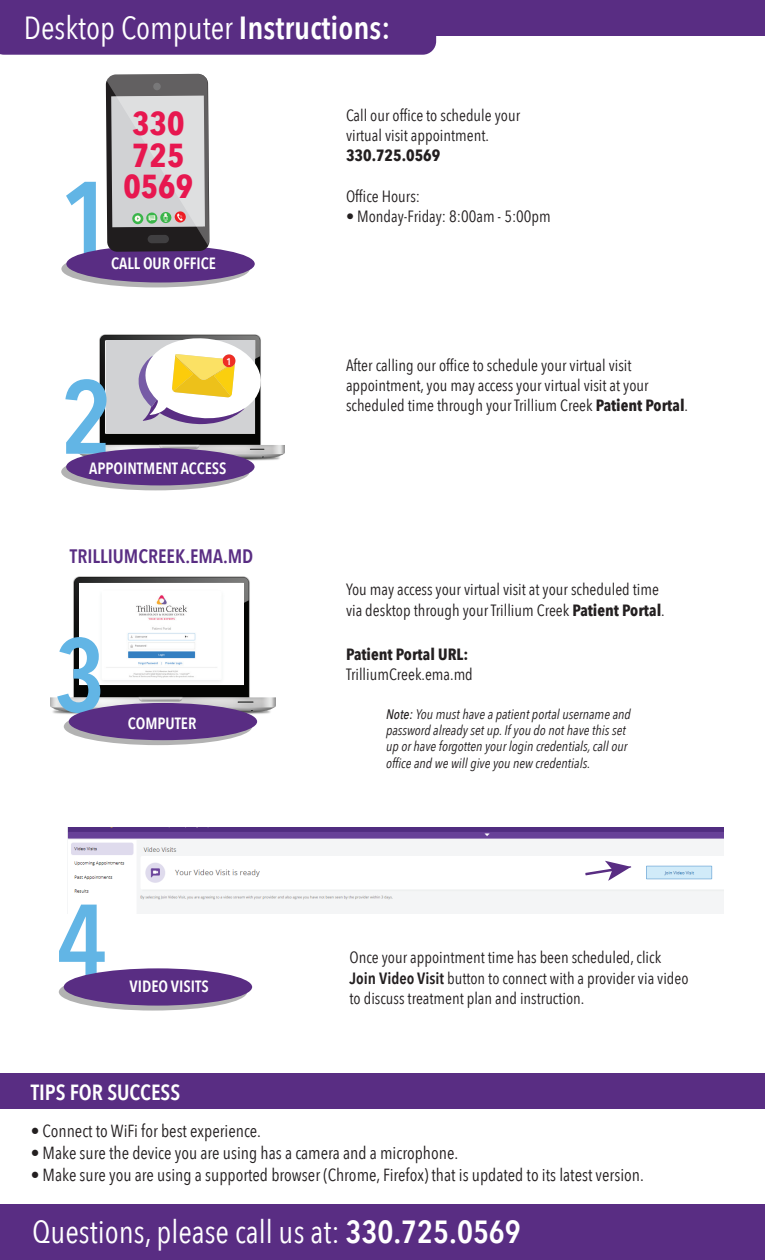
<style>
.page{position:relative;width:765px;height:1260px;background:#fff}
.page>*{position:absolute;margin:0;border:0;box-sizing:border-box;transform-origin:0 0}
.t1{font:600 103.25px/198.6px "Avenir Next Condensed";color:#62b5e5}
.t2{font:700 33.12px/31.6px "Avenir Next Condensed";color:#e7174f}
.t3{font:32px "Avenir Next Condensed";color:#fff}
.t4{font:600 21.88px "Avenir Next Condensed";color:#fff}
.t5{font:600 19.5px "Avenir Next Condensed";color:#592d83}
.t6{font:17.5px "Avenir Next Condensed";color:#231f20}
.t7{font:16.25px/20.2px "Avenir Next Condensed";color:#231f20}
.t8{font:600 16.25px "Avenir Next Condensed";color:#fff}
.t9{font:700 16.25px "Avenir Next Condensed";color:#231f20}
.t10{font:italic 13.75px/16.2px "Avenir Next Condensed";color:#231f20}
.t11{font:600 9.75px "Avenir Next Condensed";color:#fff}
.s1{font-weight:600}
.s2{font-weight:700}
.s3{font-weight:500}
</style>
<div class="page">
<img style="left:79px;top:334px;width:205px;height:127px">
<div style="left:106px;top:340px;width:149px;height:92px;background:#d1d2d4"></div>
<svg style="left:138px;top:338px;width:124px;height:86px"></svg>
<svg style="left:61px;top:250px;width:189px;height:37px"></svg>
<div style="left:10px;top:0;width:755px;height:35px;background:#592d83"></div>
<svg style="left:0;top:0;width:436px;height:55px"></svg>
<div style="left:66px;top:245px;width:189px;height:37px;background:#592d83;border-radius:50%"></div>
<svg style="left:61px;top:453px;width:189px;height:37px"></svg>
<div style="left:66px;top:448px;width:189px;height:37px;background:#592d83;border-radius:50%"></div>
<svg style="left:106px;top:74px;width:103px;height:178px;background:#a5a5a5"></svg>
<img style="left:50px;top:576px;width:226px;height:139px">
<img style="left:80px;top:583px;width:163px;height:101px">
<svg style="left:64px;top:707px;width:188px;height:38px"></svg>
<div style="left:69px;top:702px;width:188px;height:38px;background:#592d83;border-radius:50%"></div>
<img style="left:68px;top:827px;width:656px;height:86px">
<svg style="left:583px;top:860px;width:48px;height:20px"></svg>
<svg style="left:59px;top:973px;width:188px;height:37px"></svg>
<div style="left:64px;top:968px;width:188px;height:37px;background:#592d83;border-radius:50%"></div>
<div style="left:0;top:1204px;width:765px;height:55px;background:#592d83"></div>
<div style="left:0;top:1072px;width:765px;height:36px;background:#592d83"></div>
<h3 class="t3" style="left:24px;top:0;width:368px">Desktop Computer <span class="s1">Instructions:</span></h3>
<h2 class="t2" style="left:124px;top:107px;width:71px">330<br>725<br>0569</h2>
<h1 class="t1" style="left:60px;top:117px;width:54px">1<br>2</h1>
<p class="t8" style="left:111px;top:249px;width:106px">CALL OUR OFFICE</p>
<p class="t11" style="left:227px;top:353px;width:6px">1</p>
<p class="t8" style="left:89px;top:454px;width:139px">APPOINTMENT ACCESS</p>
<p class="t5" style="left:70px;top:539px;width:185px">TRILLIUMCREEK.EMA.MD</p>
<h1 class="t1" style="left:54px;top:573px;width:53px">3</h1>
<p class="t8" style="left:128px;top:709px;width:70px">COMPUTER</p>
<h1 class="t1" style="left:56px;top:839px;width:53px">4</h1>
<p class="t8" style="left:130px;top:972px;width:81px">VIDEO VISITS</p>
<p class="t7" style="left:346px;top:104px;width:176px">Call our office to schedule your virtual visit appointment.</p>
<p class="t9" style="left:346px;top:145px;width:96px">330.725.0569</p>
<p class="t7" style="left:346px;top:185px;width:76px">Office Hours:</p>
<p class="t7" style="left:346px;top:205px;width:206px">• Monday-Friday: 8:00am - 5:00pm</p>
<p class="t7" style="left:346px;top:354px;width:344px">After calling our office to schedule your virtual visit appointment, you may access your virtual visit at your scheduled time through your Trillium Creek <span class="s2">Patient Portal</span>.</p>
<p class="t7" style="left:346px;top:578px;width:320px">You may access your virtual visit at your scheduled time via desktop through your Trillium Creek <span class="s2">Patient Portal</span>.</p>
<p class="t9" style="left:346px;top:644px;width:124px">Patient Portal URL:</p>
<p class="t7" style="left:346px;top:663px;width:128px">TrilliumCreek.ema.md</p>
<p class="t10" style="left:386px;top:705px;width:246px"><span class="s3">Note:</span> You must have a patient portal username and password already set up. If you do not have this set up or have forgotten your login credentials, call our office and we will give you new credentials.</p>
<p class="t7" style="left:350px;top:946px;width:341px">Once your appointment time has been scheduled, click<br><span class="s1">Join Video Visit</span> button to connect with a provider via video to discuss treatment plan and instruction.</p>
<h3 class="t4" style="left:31px;top:1072px;width:151px">TIPS FOR SUCCESS</h3>
<p class="t6" style="left:31px;top:1115px;width:232px">• Connect to WiFi for best experience.</p>
<p class="t6" style="left:31px;top:1137px;width:429px">• Make sure the device you are using has a camera and a microphone.</p>
<p class="t6" style="left:31px;top:1159px;width:615px">• Make sure you are using a supported browser (Chrome, Firefox) that is updated to its latest version.</p>
<h3 class="t3" style="left:32px;top:1203px;width:490px">Questions, please call us at: <span class="s1">330.725.0569</span></h3>
</div>
